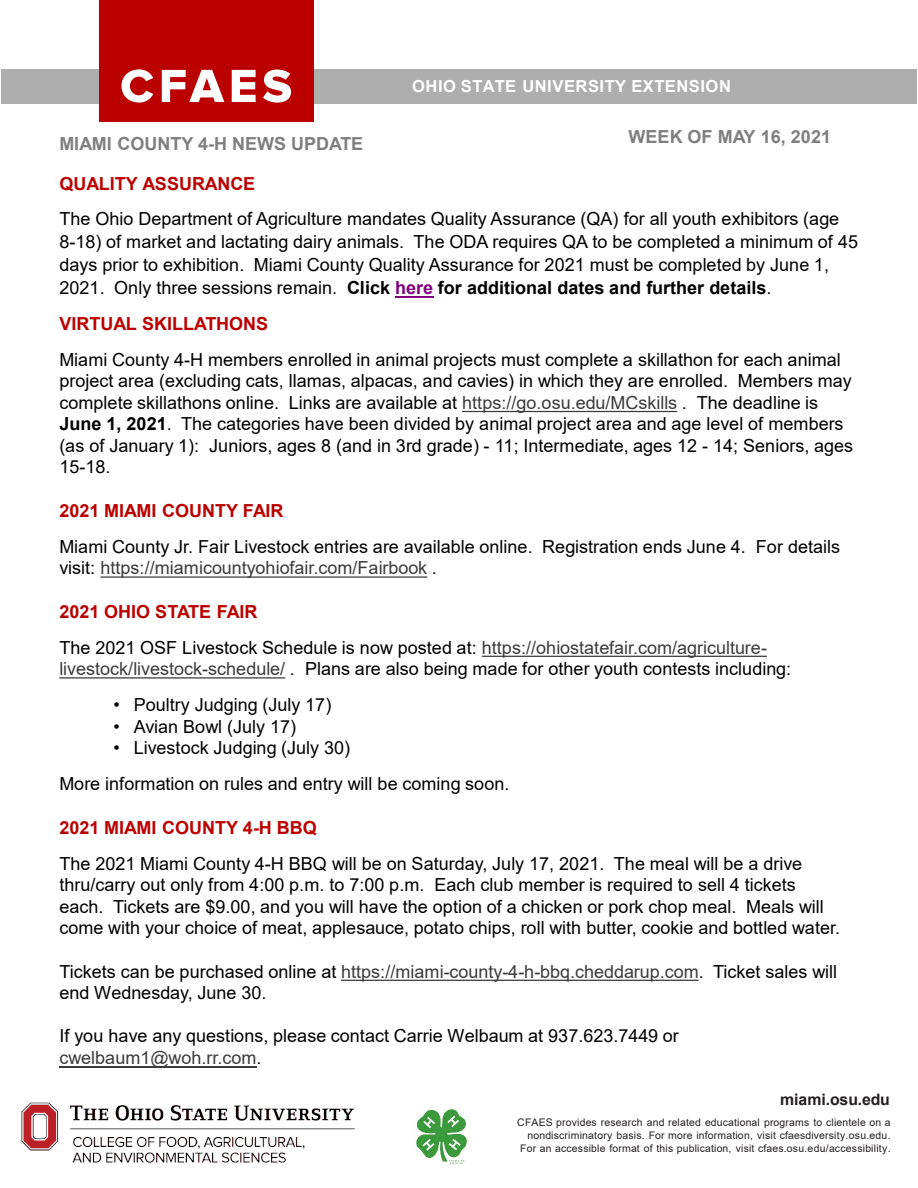
<style>
.page{position:relative;width:918px;height:1188px;background:#fff}
.page>*{position:absolute;margin:0;border:0;box-sizing:border-box;transform-origin:0 0}
.t1{font:18px/21.6px "Arial";letter-spacing:.005em;color:#000}
.t2{font:700 18px "Arial";color:#b00}
.t3{font:700 18px "Arial";color:#7f7f7f}
.t4{font:700 16.5px "Arial";letter-spacing:.03em;color:#fff}
.t5{font:700 15.9px "Arial";letter-spacing:-.005em;color:#231f20}
.t6{font:10.5px/12.6px "Arial";letter-spacing:.015em;color:#231f20;text-align:right}
.s1{font-weight:700}
.s2{font-weight:700;color:#800080}
.s3{color:#3a3b3a}
</style>
<div class="page">
<div style="left:1px;top:69px;width:216px;height:35px;background:#afaeae"></div>
<div style="left:258px;top:69px;width:659px;height:35px;background:#afaeae"></div>
<div style="left:99px;top:0;width:215px;height:122px;background:#b00"></div>
<svg style="left:122px;top:70px;width:31px;height:33px"></svg>
<svg style="left:162px;top:70px;width:62px;height:32px"></svg>
<svg style="left:232px;top:70px;width:24px;height:32px"></svg>
<svg style="left:263px;top:70px;width:28px;height:33px"></svg>
<hr style="left:395px;top:296px;width:38px;height:2px;background:#800080">
<svg style="left:462px;top:411px;width:215px;height:1px"></svg>
<svg style="left:100px;top:576px;width:327px;height:2px"></svg>
<svg style="left:482px;top:656px;width:285px;height:1px"></svg>
<svg style="left:59px;top:677px;width:226px;height:2px"></svg>
<svg style="left:341px;top:980px;width:358px;height:1px"></svg>
<hr style="left:59px;top:1066px;width:197px;height:1px;background:#3a3b3a">
<img style="left:21px;top:1102px;width:334px;height:61px">
<img style="left:416px;top:1109px;width:51px;height:56px">
<p class="t4" style="left:412px;top:75px;width:320px">OHIO STATE UNIVERSITY EXTENSION</p>
<p class="t3" style="left:59px;top:131px;width:305px">MIAMI COUNTY 4-H NEWS UPDATE</p>
<p class="t3" style="left:628px;top:124px;width:204px">WEEK OF MAY 16, 2021</p>
<p class="t2" style="left:59px;top:171px;width:197px">QUALITY ASSURANCE</p>
<p class="t1" style="left:59px;top:207px;width:800px;line-height:23.1px">The Ohio Department of Agriculture mandates Quality Assurance (QA) for all youth exhibitors (age 8-18) of market and lactating dairy animals. The ODA requires QA to be completed a minimum of 45 days prior to exhibition. Miami County Quality Assurance for 2021 must be completed by June 1, 2021. Only three sessions remain. <span class="s1">Click</span> <span class="s2">here</span> <span class="s1">for additional dates and further details</span>.</p>
<p class="t2" style="left:59px;top:311px;width:210px">VIRTUAL SKILLATHONS</p>
<p class="t1" style="left:59px;top:349px;width:795px">Miami County 4-H members enrolled in animal projects must complete a skillathon for each animal project area (excluding cats, llamas, alpacas, and cavies) in which they are enrolled. Members may complete skillathons online. Links are available at <span class="s3">https://go.osu.edu/MCskills</span> . The deadline is <span class="s1">June 1, 2021</span>. The categories have been divided by animal project area and age level of members (as of January 1): Juniors, ages 8 (and in 3rd grade) - 11; Intermediate, ages 12 - 14; Seniors, ages 15-18.</p>
<p class="t2" style="left:59px;top:498px;width:226px">2021 MIAMI COUNTY FAIR</p>
<p class="t1" style="left:59px;top:536px;width:782px">Miami County Jr. Fair Livestock entries are available online. Registration ends June 4. For details visit: <span class="s3">https://miamicountyohiofair.com/Fairbook</span> .</p>
<p class="t2" style="left:59px;top:599px;width:200px">2021 OHIO STATE FAIR</p>
<p class="t1" style="left:59px;top:636px;width:733px">The 2021 OSF Livestock Schedule is now posted at: <span class="s3">https://ohiostatefair.com/agriculture&shy;livestock/livestock-schedule/</span> . Plans are also being made for other youth contests including:</p>
<p class="t1" style="left:113px;top:694px;width:220px">• Poultry Judging (July 17)</p>
<p class="t1" style="left:113px;top:716px;width:184px">• Avian Bowl (July 17)</p>
<p class="t1" style="left:113px;top:737px;width:238px">• Livestock Judging (July 30)</p>
<p class="t1" style="left:59px;top:773px;width:452px">More information on rules and entry will be coming soon.</p>
<p class="t2" style="left:59px;top:815px;width:259px">2021 MIAMI COUNTY 4-H BBQ</p>
<p class="t1" style="left:59px;top:852px;width:782px">The 2021 Miami County 4-H BBQ will be on Saturday, July 17, 2021. The meal will be a drive thru/carry out only from 4:00 p.m. to 7:00 p.m. Each club member is required to sell 4 tickets each. Tickets are $9.00, and you will have the option of a chicken or pork chop meal. Meals will come with your choice of meat, applesauce, potato chips, roll with butter, cookie and bottled water.</p>
<p class="t1" style="left:59px;top:960px;width:779px">Tickets can be purchased online at <span class="s3">https://miami-county-4-h-bbq.cheddarup.com</span>. Ticket sales will end Wednesday, June 30.</p>
<p class="t1" style="left:59px;top:1025px;width:621px">If you have any questions, please contact Carrie Welbaum at 937.623.7449 or <span class="s3">cwelbaum1@woh.rr.com</span>.</p>
<p class="t5" style="left:780px;top:1088px;width:111px">miami.osu.edu</p>
<p class="t6" style="left:517px;top:1116px;width:375px">CFAES provides research and related educational programs to clientele on a nondiscriminatory basis. For more information, visit cfaesdiversity.osu.edu.<br>For an accessible format of this publication, visit cfaes.osu.edu/accessibility.</p>
</div>
